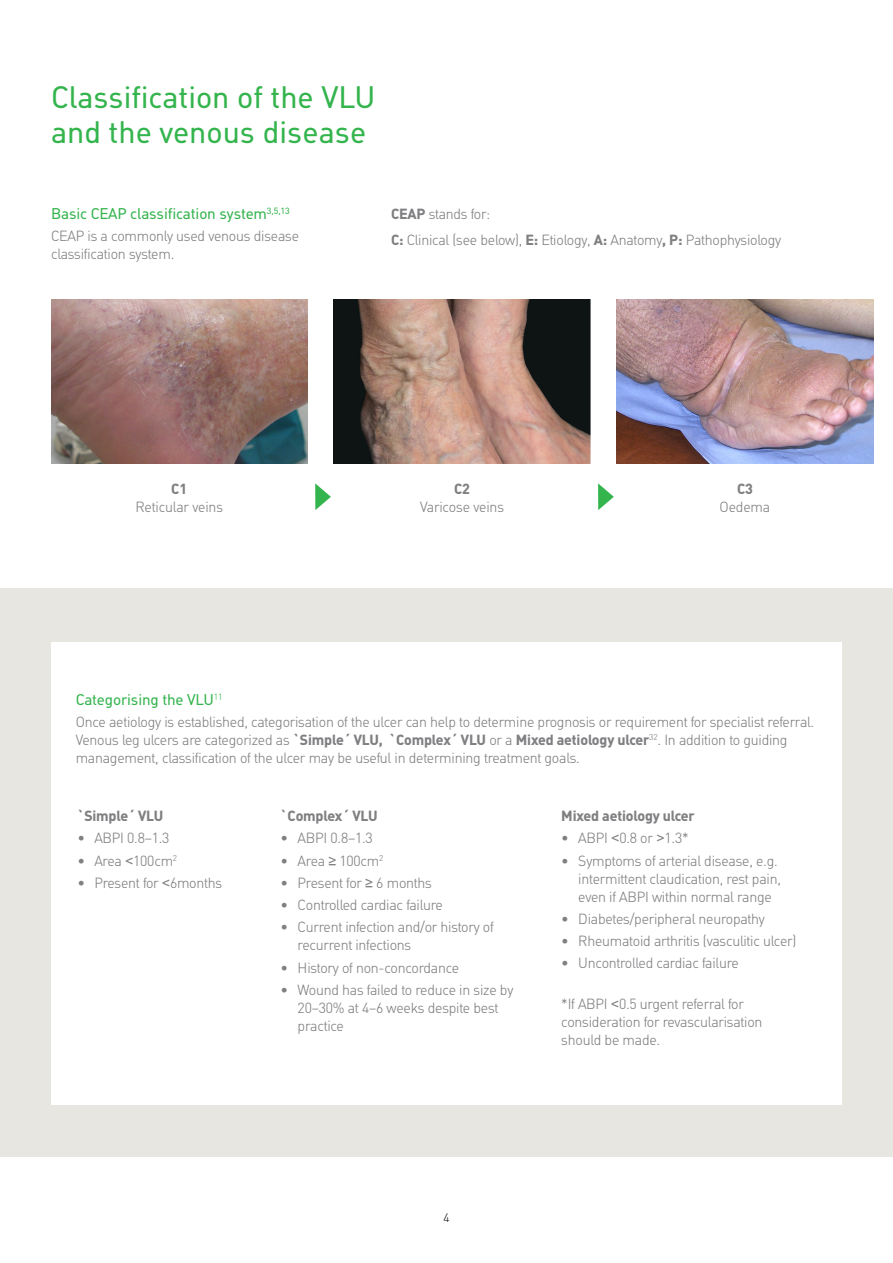
<style>
.page{position:relative;width:893px;height:1263px;background:#fff}
.page>*{position:absolute;margin:0;border:0;box-sizing:border-box;transform-origin:0 0}
.t1{font:30px/34.5px "Molnlycke Din";color:#34b44d}
.t2{font:15px "Molnlycke Din";letter-spacing:-.01em;color:#34b44d}
.t3{font:300 14.25px/18px "Molnlycke Din";letter-spacing:-.015em;color:#808083}
.t4{font:700 14.25px "Molnlycke Din";letter-spacing:-.01em;color:#808083}
.t5{font:300 12px "Molnlycke Din";color:#231f20}
.s1{font-weight:700}
.s2{font-family:"Arial";font-weight:400}
</style>
<div class="page">
<div style="left:0;top:588px;width:893px;height:568px;background:#e8e6e1"></div>
<div style="left:51px;top:643px;width:791px;height:462px;background:#fff"></div>
<img style="left:51px;top:300px;width:256px;height:164px">
<img style="left:334px;top:300px;width:256px;height:164px">
<img style="left:617px;top:300px;width:256px;height:164px">
<svg style="left:315px;top:483px;width:16px;height:27px"></svg>
<svg style="left:598px;top:483px;width:16px;height:27px"></svg>
<p class="t1" style="left:51px;top:80px;width:326px">Classification of the VLU and the venous disease</p>
<p class="t2" style="left:51px;top:205px;width:240px">Basic CEAP classification system<sup>3,5,13</sup></p>
<p class="t3" style="left:51px;top:228px;width:249px">CEAP is a commonly used venous disease classification system.</p>
<p class="t3" style="left:391px;top:205px;width:101px"><span class="s1">CEAP</span> stands for:</p>
<p class="t3" style="left:391px;top:231px;width:391px"><span class="s1">C:</span> Clinical (see below), <span class="s1">E:</span> Etiology, <span class="s1">A:</span> Anatomy<span class="s1">, P:</span> Pathophysiology</p>
<p class="t4" style="left:171px;top:480px;width:17px">C1</p>
<p class="t3" style="left:135px;top:498px;width:89px">Reticular veins</p>
<p class="t4" style="left:454px;top:480px;width:17px">C2</p>
<p class="t3" style="left:420px;top:498px;width:86px">Varicose veins</p>
<p class="t4" style="left:737px;top:480px;width:17px">C3</p>
<p class="t3" style="left:720px;top:498px;width:52px">Oedema</p>
<p class="t2" style="left:76px;top:690px;width:148px">Categorising the VLU<sup>11</sup></p>
<p class="t3" style="left:76px;top:713px;width:740px">Once aetiology is established, categorisation of the ulcer can help to determine prognosis or requirement for specialist referral.<br>Venous leg ulcers are categorized as <span class="s1">`Simple´ VLU, `Complex´ VLU</span> or a <span class="s1">Mixed aetiology ulcer</span><sup>32</sup>. In addition to guiding management, classification of the ulcer may be useful in determining treatment goals.</p>
<p class="t4" style="left:77px;top:807px;width:88px">`Simple´ VLU</p>
<p class="t3" style="left:77px;top:829px;width:94px">• ABPI 0.8–1.3</p>
<p class="t3" style="left:77px;top:852px;width:101px">• Area <span class="s2">&lt;</span>100cm<sup>2</sup></p>
<p class="t3" style="left:77px;top:874px;width:146px">• Present for <span class="s2">&lt;</span>6months</p>
<p class="t4" style="left:281px;top:807px;width:99px">`Complex´ VLU</p>
<p class="t3" style="left:281px;top:829px;width:94px">• ABPI 0.8–1.3</p>
<p class="t3" style="left:281px;top:852px;width:104px">• Area <span class="s2">≥</span> 100cm<sup>2</sup></p>
<p class="t3" style="left:281px;top:874px;width:153px">• Present for <span class="s2">≥</span> 6 months</p>
<p class="t3" style="left:281px;top:896px;width:164px">• Controlled cardiac failure</p>
<p class="t3" style="left:298px;top:918px;width:198px;text-indent:-17px">• Current infection and/or history of recurrent infections</p>
<p class="t3" style="left:281px;top:959px;width:180px">• History of non-concordance</p>
<p class="t3" style="left:298px;top:981px;width:217px;text-indent:-17px">• Wound has failed to reduce in size by<br>20–30% at 4–6 weeks despite best practice</p>
<p class="t4" style="left:561px;top:807px;width:135px">Mixed aetiology ulcer</p>
<p class="t3" style="left:561px;top:829px;width:129px">• ABPI <span class="s2">&lt;</span>0.8 or <span class="s2">&gt;</span>1.3*</p>
<p class="t3" style="left:578px;top:852px;width:204px;text-indent:-17px">• Symptoms of arterial disease, e.g. intermittent claudication, rest pain, even if ABPI within normal range</p>
<p class="t3" style="left:561px;top:910px;width:205px">• Diabetes/peripheral neuropathy</p>
<p class="t3" style="left:561px;top:932px;width:237px">• Rheumatoid arthritis (vasculitic ulcer)</p>
<p class="t3" style="left:561px;top:954px;width:179px">• Uncontrolled cardiac failure</p>
<p class="t3" style="left:561px;top:995px;width:203px">*If ABPI <span class="s2">&lt;</span>0.5 urgent referral for consideration for revascularisation should be made.</p>
<p class="t5" style="left:443px;top:1211px;width:8px">4</p>
</div>
